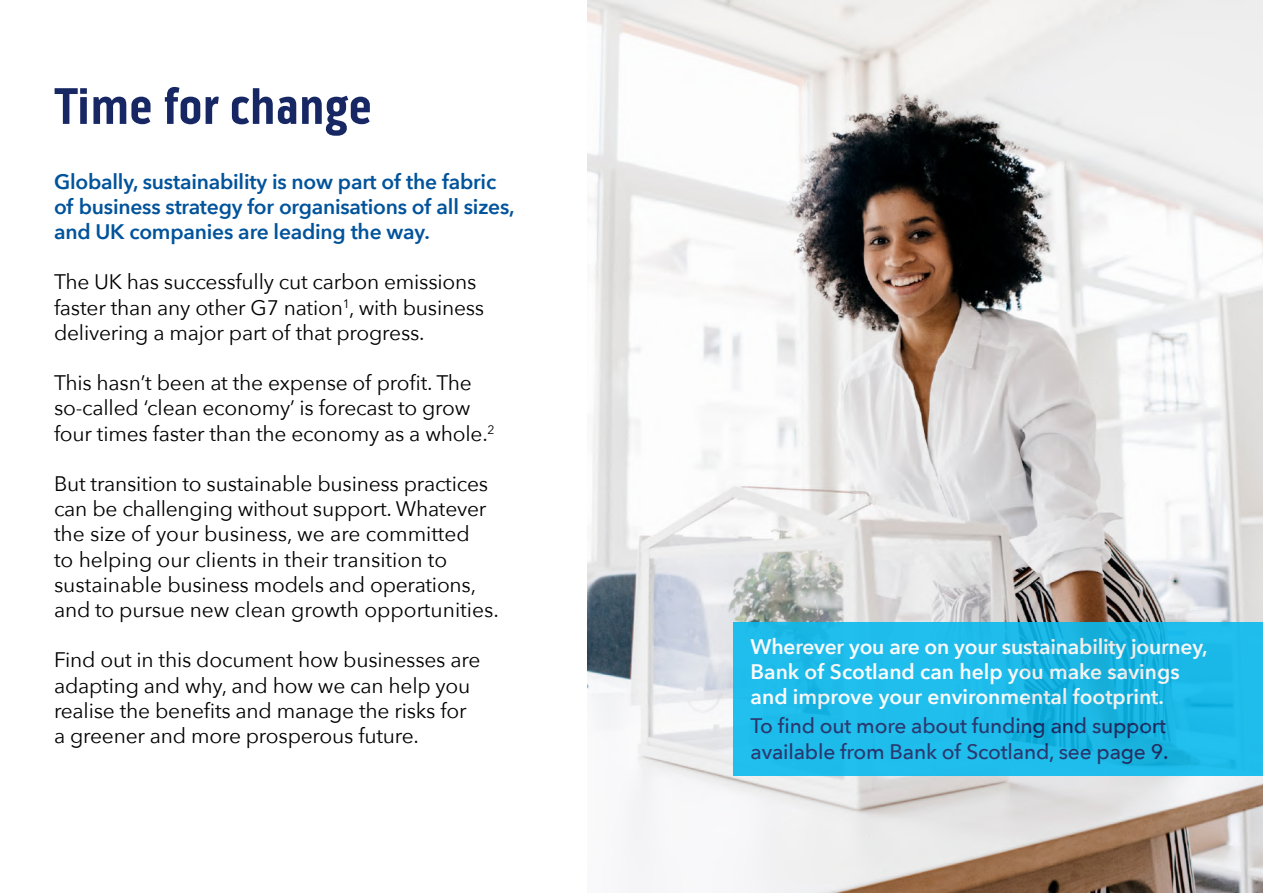
<style>
.page{position:relative;width:1263px;height:893px;background:#fff}
.page>*{position:absolute;margin:0;border:0;box-sizing:border-box;transform-origin:0 0}
.t1{font:700 52.5px "Bo S Pill Gothic";color:#162763}
.t2{font:21px/25.2px "Avenir Next";letter-spacing:-.01em;color:#000}
.t3{font:600 21px/25.2px "Avenir Next";letter-spacing:-.01em;color:#00539b}
.t4{font:600 21px/25.2px "Avenir Next";color:#fff}
.t5{font:500 21px/25.2px "Avenir Next";letter-spacing:-.01em;color:#162763}
</style>
<div class="page">
<img style="left:588px;top:0;width:675px;height:893px">
<svg style="left:733px;top:622px;width:530px;height:154px;background:#1bb9e7"></svg>
<h1 class="t1" style="left:54px;top:75px;width:319px">Time for change</h1>
<p class="t3" style="left:54px;top:168px;width:462px">Globally, sustainability is now part of the fabric of business strategy for organisations of all sizes, and UK companies are leading the way.</p>
<p class="t2" style="left:54px;top:269px;width:432px">The UK has successfully cut carbon emissions faster than any other G7 nation<sup>1</sup>, with business delivering a major part of that progress.</p>
<p class="t2" style="left:54px;top:369px;width:442px">This hasn’t been at the expense of profit. The so-called ‘clean economy’ is forecast to grow four times faster than the economy as a whole.<sup>2</sup></p>
<p class="t2" style="left:54px;top:470px;width:446px">But transition to sustainable business practices can be challenging without support. Whatever the size of your business, we are committed<br>to helping our clients in their transition to sustainable business models and operations, and to pursue new clean growth opportunities.</p>
<p class="t2" style="left:54px;top:647px;width:428px">Find out in this document how businesses are adapting and why, and how we can help you realise the benefits and manage the risks for a greener and more prosperous future.</p>
<p class="t4" style="left:750px;top:633px;width:459px">Wherever you are on your sustainability journey,<br>Bank of Scotland can help you make savings and improve your environmental footprint.</p>
<p class="t5" style="left:750px;top:713px;width:419px">To find out more about funding and support available from Bank of Scotland, see page 9.</p>
</div>
